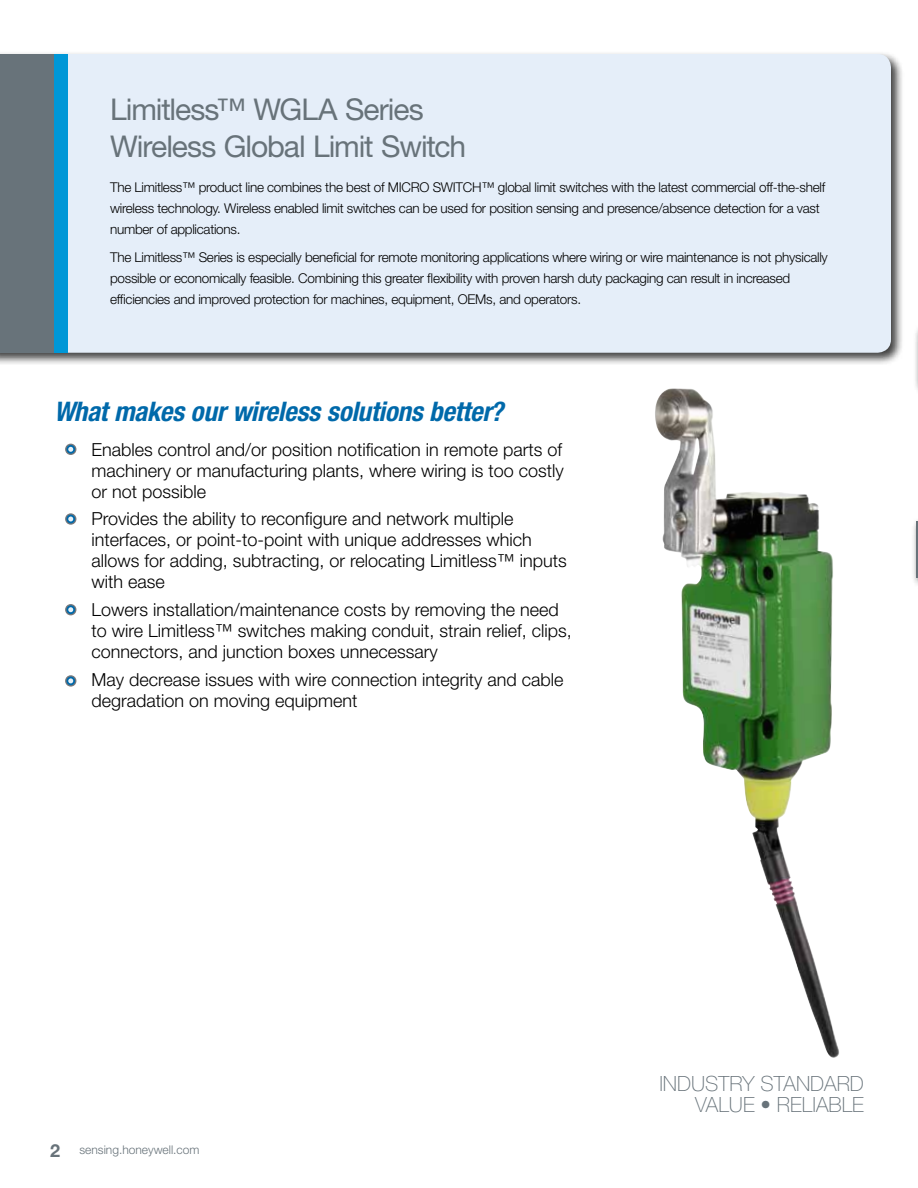
<style>
.page{position:relative;width:918px;height:1188px;background:#fff}
.page>*{position:absolute;margin:0;border:0;box-sizing:border-box;transform-origin:0 0}
.t1{font:30px/37.5px "Helvetica Neue LT Std";letter-spacing:-.035em;color:#68737a}
.t2{font:italic 700 condensed 27px "Helvetica Neue LT Std";letter-spacing:-.01em;color:#0069aa}
.t3{font:100 21px/21px "Helvetica Neue LT Std";color:#68737a;text-align:right}
.t4{font:300 18px/21px "Helvetica Neue LT Std";color:#000}
.t5{font:300 13.5px/21px "Helvetica Neue LT Std";letter-spacing:-.02em;color:#000}
.t6{font:300 12px "Helvetica Neue LT Std";color:#68737a}
.s1{color:#0097d7}
.s2{font-weight:700;font-size:18px}
</style>
<div class="page">
<div style="left:912px;top:516px;width:6px;height:73px;background:#000;opacity:.75"></div>
<hr style="left:916px;top:521px;width:2px;height:56px;background:#68737a">
<div style="left:913px;top:323px;width:5px;height:73px;background:#f4f4f4"></div>
<div style="left:0;top:51px;width:904px;height:315px;background:#000;opacity:.75"></div>
<div style="left:68px;top:54px;width:823px;height:299px;background:#e5eef9"></div>
<div style="left:8px;top:54px;width:60px;height:299px;background:#0097d7"></div>
<div style="left:0;top:54px;width:54px;height:299px;background:#68737a"></div>
<svg style="left:65px;top:444px;width:11px;height:11px"></svg>
<svg style="left:66px;top:445px;width:9px;height:9px"></svg>
<svg style="left:68px;top:447px;width:5px;height:5px"></svg>
<svg style="left:65px;top:513px;width:11px;height:12px"></svg>
<svg style="left:66px;top:515px;width:9px;height:8px"></svg>
<svg style="left:68px;top:517px;width:5px;height:4px"></svg>
<svg style="left:65px;top:604px;width:11px;height:11px"></svg>
<svg style="left:66px;top:605px;width:9px;height:9px"></svg>
<svg style="left:68px;top:607px;width:5px;height:5px"></svg>
<svg style="left:65px;top:675px;width:11px;height:12px"></svg>
<svg style="left:66px;top:677px;width:9px;height:8px"></svg>
<svg style="left:68px;top:678px;width:5px;height:5px"></svg>
<img style="left:655px;top:388px;width:184px;height:670px">
<h1 class="t1" style="left:110px;top:90px;width:358px">Limitless™ WGLA Series<br>Wireless Global Limit Switch</h1>
<p class="t5" style="left:110px;top:176px;width:717px">The Limitless™ product line combines the best of MICRO SWITCH™ global limit switches with the latest commercial off-the-shelf wireless technology. Wireless enabled limit switches can be used for position sensing and presence/absence detection for a vast number of applications.</p>
<p class="t5" style="left:110px;top:246px;width:719px">The Limitless™ Series is especially beneficial for remote monitoring applications where wiring or wire maintenance is not physically possible or economically feasible. Combining this greater flexibility with proven harsh duty packaging can result in increased efficiencies and improved protection for machines, equipment, OEMs, and operators.</p>
<h2 class="t2" style="left:54px;top:395px;width:451px">What makes our wireless solutions better?</h2>
<h3 class="t4" style="left:92px;top:438px;width:474px;text-align:justify;text-indent:-26px"><span class="s1">•</span> Enables control and/or position notification in remote parts of machinery or manufacturing plants, where wiring is too costly or not possible</h3>
<h3 class="t4" style="left:92px;top:508px;width:477px">Provides the ability to reconfigure and network multiple interfaces, or point-to-point with unique addresses which allows for adding, subtracting, or relocating Limitless™ inputs with ease</h3>
<h3 class="t4" style="left:92px;top:599px;width:482px">Lowers installation/maintenance costs by removing the need to wire Limitless™ switches making conduit, strain relief, clips, connectors, and junction boxes unnecessary</h3>
<h3 class="t4" style="left:92px;top:669px;width:474px">May decrease issues with wire connection integrity and cable degradation on moving equipment</h3>
<p class="t6" style="left:50px;top:1143px;width:151px"><span class="s2">2</span> sensing.honeywell.com</p>
<h3 class="t3" style="left:659px;top:1073px;width:206px">INDUSTRY STANDARD<br>VALUE • RELIABLE</h3>
</div>
